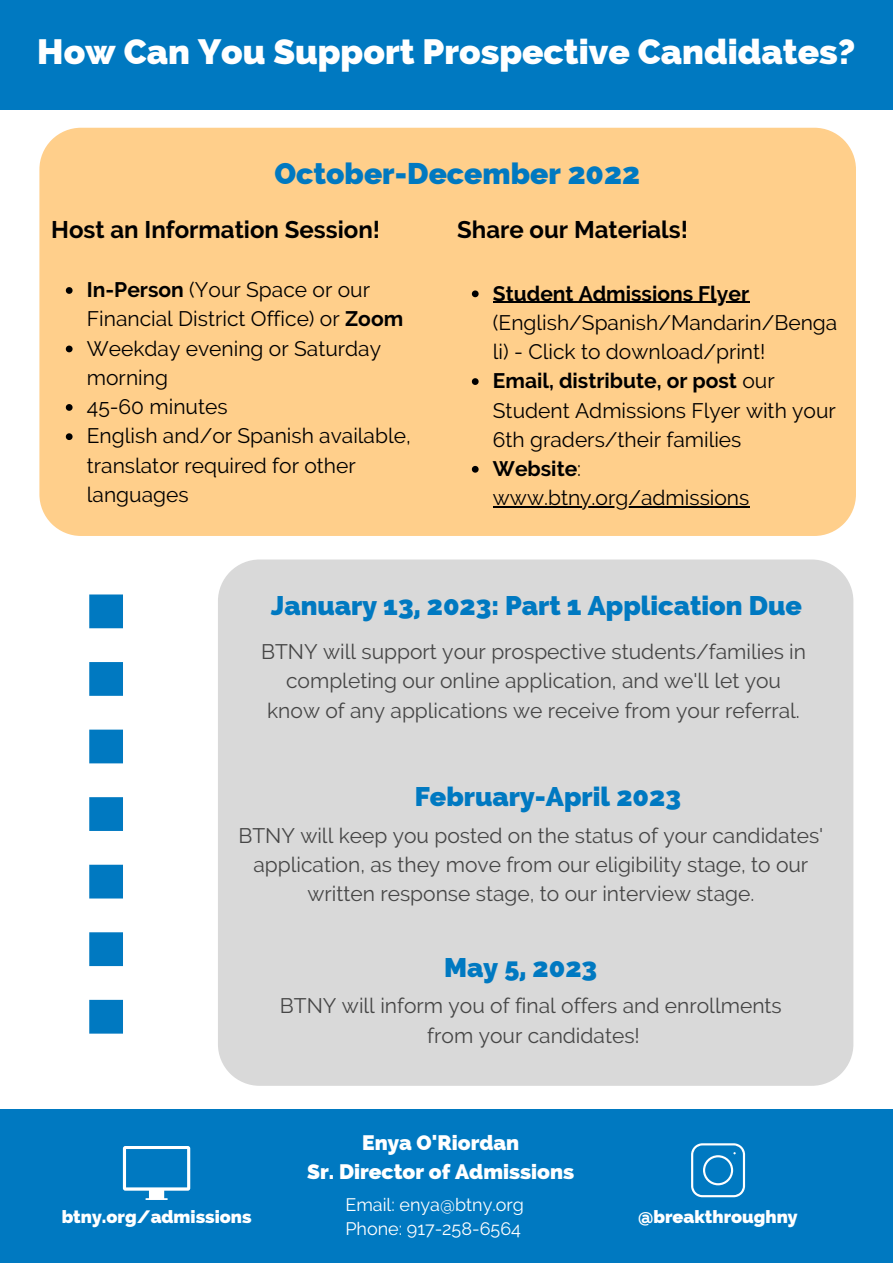
<style>
.page{position:relative;width:893px;height:1264px;background:#fff}
.page>*{position:absolute;margin:0;border:0;box-sizing:border-box;transform-origin:0 0}
.t1{font:800 35.25px "Raleway";color:#fff}
.t2{font:800 30px "Raleway";color:#0079c1}
.t3{font:800 27px "Raleway";color:#0079c1}
.t4{font:700 24px "Raleway";color:#000}
.t5{font:21px/29.2px "Raleway";color:#464646;text-align:center}
.t6{font:21px/29.2px "Raleway";color:#000}
.t7{font:800 21px/29.2px "Raleway";color:#fff;text-align:center}
.t8{font:700 21px "Raleway";color:#000}
.t9{font:18px/24.8px "Raleway";color:#fff}
.t10{font:800 18px "Raleway";color:#fff}
.s1{font-weight:700}
</style>
<div class="page">
<div style="left:0;top:1109px;width:892px;height:153px;background:#0079c1"></div>
<div style="left:0;top:0;width:892px;height:110px;background:#0079c1"></div>
<svg style="left:123px;top:1146px;width:67px;height:53px"></svg>
<svg style="left:691px;top:1143px;width:54px;height:54px"></svg>
<div style="left:39px;top:128px;width:816px;height:408px;background:#ffcf8b"></div>
<svg style="left:66px;top:287px;width:7px;height:7px"></svg>
<svg style="left:66px;top:345px;width:7px;height:7px"></svg>
<svg style="left:66px;top:404px;width:7px;height:7px"></svg>
<svg style="left:66px;top:433px;width:7px;height:7px"></svg>
<svg style="left:472px;top:290px;width:6px;height:7px"></svg>
<hr style="left:493px;top:302px;width:256px;height:1px;background:#000">
<svg style="left:472px;top:378px;width:6px;height:7px"></svg>
<svg style="left:472px;top:466px;width:6px;height:6px"></svg>
<hr style="left:493px;top:506px;width:256px;height:1px;background:#000">
<div style="left:218px;top:559px;width:635px;height:526px;background:#d9d9d9"></div>
<svg style="left:89px;top:594px;width:34px;height:439px"></svg>
<h1 class="t1" style="left:37px;top:31px;width:819px">How Can You Support Prospective Candidates?</h1>
<h2 class="t2" style="left:274px;top:156px;width:367px">October-December 2022</h2>
<p class="t4" style="left:51px;top:215px;width:330px">Host an Information Session!</p>
<p class="t6" style="left:87px;top:275px;width:325px"><span class="s1">In-Person</span> (Your Space or our<br>Financial District Office) or <span class="s1">Zoom<br></span>Weekday evening or Saturday morning<br>45-60 minutes<br>English and/or Spanish available, translator required for other languages</p>
<p class="t4" style="left:457px;top:215px;width:232px">Share our Materials!</p>
<p class="t8" style="left:493px;top:281px;width:258px">Student Admissions Flyer</p>
<p class="t6" style="left:493px;top:308px;width:346px">(English/Spanish/Mandarin/Benga li) - Click to download/print!<br><span class="s1">Email, distribute, or post</span> our<br>Student Admissions Flyer with your<br>6th graders/their families<br><span class="s1">Website</span>: www.btny.org/admissions</p>
<p class="t3" style="left:271px;top:590px;width:532px">January 13, 2023: Part 1 Application Due</p>
<p class="t5" style="left:261px;top:637px;width:546px">BTNY will support your prospective students/families in completing our online application, and we'll let you know of any applications we receive from your referral.</p>
<p class="t3" style="left:415px;top:780px;width:267px">February-April 2023</p>
<p class="t5" style="left:238px;top:820px;width:586px">BTNY will keep you posted on the status of your candidates' application, as they move from our eligibility stage, to our written response stage, to our interview stage.</p>
<p class="t3" style="left:444px;top:951px;width:154px">May 5, 2023</p>
<p class="t5" style="left:280px;top:991px;width:503px">BTNY will inform you of final offers and enrollments from your candidates!</p>
<p class="t7" style="left:307px;top:1127px;width:268px">Enya O'Riordan<br>Sr. Director of Admissions</p>
<p class="t9" style="left:345px;top:1191px;width:180px">Email: enya@btny.org<br>Phone: 917-258-6564</p>
<p class="t10" style="left:62px;top:1206px;width:191px">btny.org/admissions</p>
<p class="t10" style="left:638px;top:1206px;width:161px">@breakthroughny</p>
</div>
